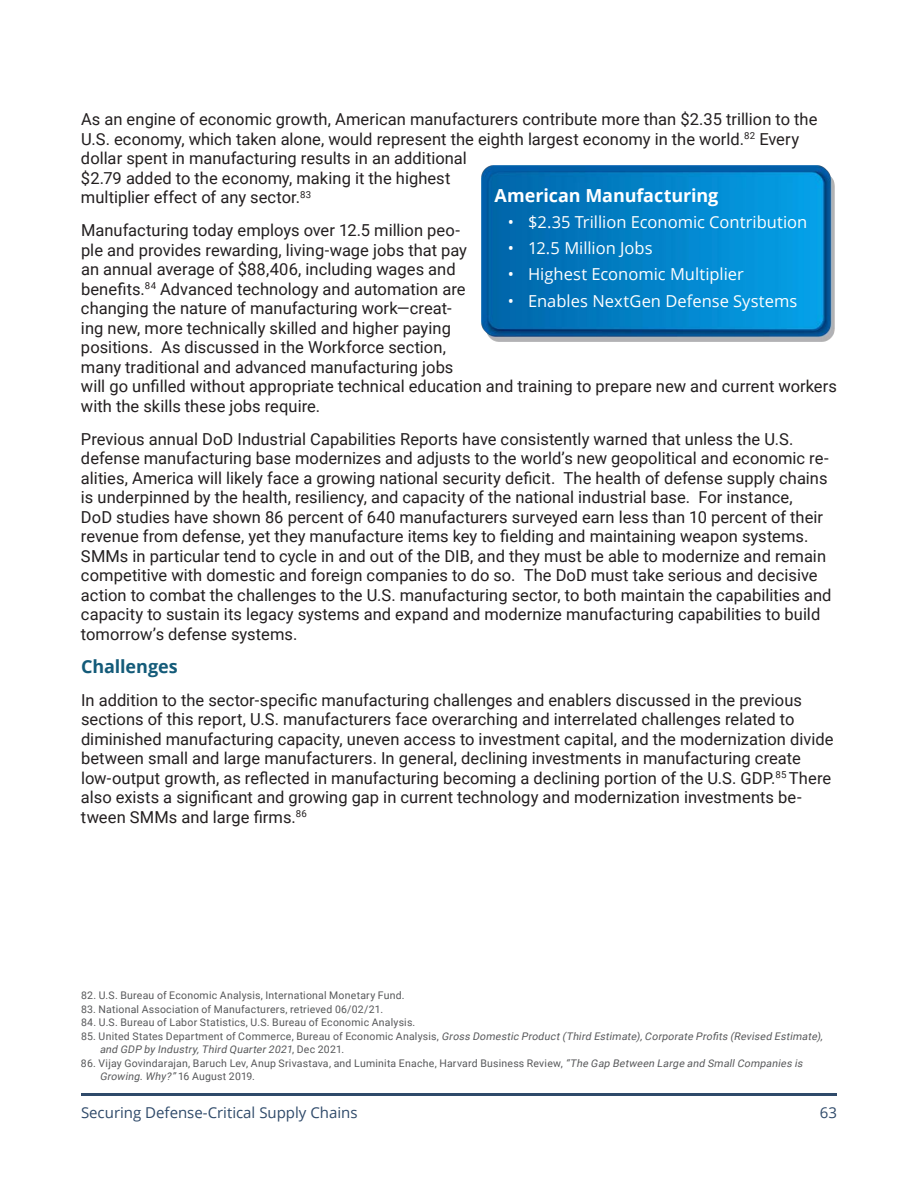
<style>
.page{position:relative;width:918px;height:1188px;background:#fff}
.page>*{position:absolute;margin:0;border:0;box-sizing:border-box;transform-origin:0 0}
.TOC_Sub_Sub_Heading{font:700 18px "Open Sans";letter-spacing:-.005em;color:#fff}
.Main_Body_Sub-Header{font:700 18px "Open Sans";letter-spacing:-.005em;color:#145b79}
.Main_Body_Text{font:16.5px/19.5px "Roboto";color:#231f20}
.Bullet_Lists_02{font:16.5px "Open Sans";color:#fff}
.t1{font:15px "Open Sans";color:#2f4a6a}
.Main_Body_Text-2{font:10.5px/13.5px "Roboto";letter-spacing:.02em;color:#57585a}
.Main_Body_Text-3{font:italic 10.5px/13.5px "Roboto";color:#57585a}
.s1{font-style:normal}
.s2{font-style:italic}
</style>
<div class="page">
<hr style="left:81px;top:1094px;width:756px;height:2px;background:#2f4a6a">
<img style="left:482px;top:165px;width:353px;height:177px">
<p class="Main_Body_Text" style="left:81px;top:109px;width:738px">As an engine of economic growth, American manufacturers contribute more than $2.35 trillion to the U.S. economy, which taken alone, would represent the eighth largest economy in the world.<sup>82</sup> Every dollar spent in manufacturing results in an additional<br>$2.79 added to the economy, making it the highest<br>multiplier effect of any sector.<sup>83</sup></p>
<p class="Main_Body_Text" style="left:81px;top:220px;width:758px">Manufacturing today employs over 12.5 million peo-<br>ple and provides rewarding, living-wage jobs that pay<br>an annual average of $88,406, including wages and<br>benefits.<sup>84</sup> Advanced technology and automation are<br>changing the nature of manufacturing work—creat-<br>ing new, more technically skilled and higher paying<br>positions. As discussed in the Workforce section,<br>many traditional and advanced manufacturing jobs<br>will go unfilled without appropriate technical education and training to prepare new and current workers with the skills these jobs require.</p>
<p class="Main_Body_Text" style="left:81px;top:429px;width:752px">Previous annual DoD Industrial Capabilities Reports have consistently warned that unless the U.S. defense manufacturing base modernizes and adjusts to the world’s new geopolitical and economic re&shy;alities, America will likely face a growing national security deficit. The health of defense supply chains is underpinned by the health, resiliency, and capacity of the national industrial base. For instance,<br>DoD studies have shown 86 percent of 640 manufacturers surveyed earn less than 10 percent of their revenue from defense, yet they manufacture items key to fielding and maintaining weapon systems.<br>SMMs in particular tend to cycle in and out of the DIB, and they must be able to modernize and remain competitive with domestic and foreign companies to do so. The DoD must take serious and decisive action to combat the challenges to the U.S. manufacturing sector, to both maintain the capabilities and capacity to sustain its legacy systems and expand and modernize manufacturing capabilities to build tomorrow’s defense systems.</p>
<p class="Main_Body_Sub-Header" style="left:81px;top:654px;width:98px">Challenges</p>
<p class="Main_Body_Text" style="left:81px;top:690px;width:754px">In addition to the sector-specific manufacturing challenges and enablers discussed in the previous sections of this report, U.S. manufacturers face overarching and interrelated challenges related to diminished manufacturing capacity, uneven access to investment capital, and the modernization divide between small and large manufacturers. In general, declining investments in manufacturing create low-output growth, as reflected in manufacturing becoming a declining portion of the U.S. GDP.<sup>85</sup> There also exists a significant and growing gap in current technology and modernization investments be&shy;tween SMMs and large firms.<sup>86</sup></p>
<p class="TOC_Sub_Sub_Heading" style="left:494px;top:182px;width:226px">American Manufacturing</p>
<p class="Bullet_Lists_02" style="left:508px;top:211px;width:301px">• $2.35 Trillion Economic Contribution</p>
<p class="Bullet_Lists_02" style="left:508px;top:237px;width:146px">• 12.5 Million Jobs</p>
<p class="Bullet_Lists_02" style="left:508px;top:263px;width:238px">• Highest Economic Multiplier</p>
<p class="Bullet_Lists_02" style="left:508px;top:289px;width:291px">• Enables NextGen Defense Systems</p>
<p class="Main_Body_Text-2" style="left:81px;top:988px;width:325px">82. U.S. Bureau of Economic Analysis, International Monetary Fund.</p>
<p class="Main_Body_Text-2" style="left:81px;top:1002px;width:304px">83. National Association of Manufacturers, retrieved 06/02/21.</p>
<p class="Main_Body_Text-2" style="left:81px;top:1015px;width:336px">84. U.S. Bureau of Labor Statistics, U.S. Bureau of Economic Analysis.</p>
<p class="Main_Body_Text-3" style="left:100px;top:1029px;width:727px;text-indent:-19px"><span class="s1">8 5 . U n i t e d S t a t e s D e p a r t m e n t o f C o m m e r c e , B u r e a u o f E c o n o m i c A n a l y s i s ,</span> Gross Domestic Product(Third Estimate),Corporate Profits (Revised Estimate), and GDP by Industry,Third Quarter2021<span class="s1">, D e c 2 0 2 1 .</span></p>
<p class="Main_Body_Text-2" style="left:100px;top:1056px;width:707px;text-indent:-19px">86. Vijay Govindarajan, Baruch Lev, Anup Srivastava, and Luminita Enache, Harvard Business Review, <span class="s2">“The Gap Between Large and SmallCompanies is<br>Growing.Why?”</span>16 Au g u st 20 19 .</p>
<p class="t1" style="left:81px;top:1103px;width:278px">Securing Defense-Critical Supply Chains</p>
<p class="t1" style="left:820px;top:1103px;width:19px">63</p>
</div>
